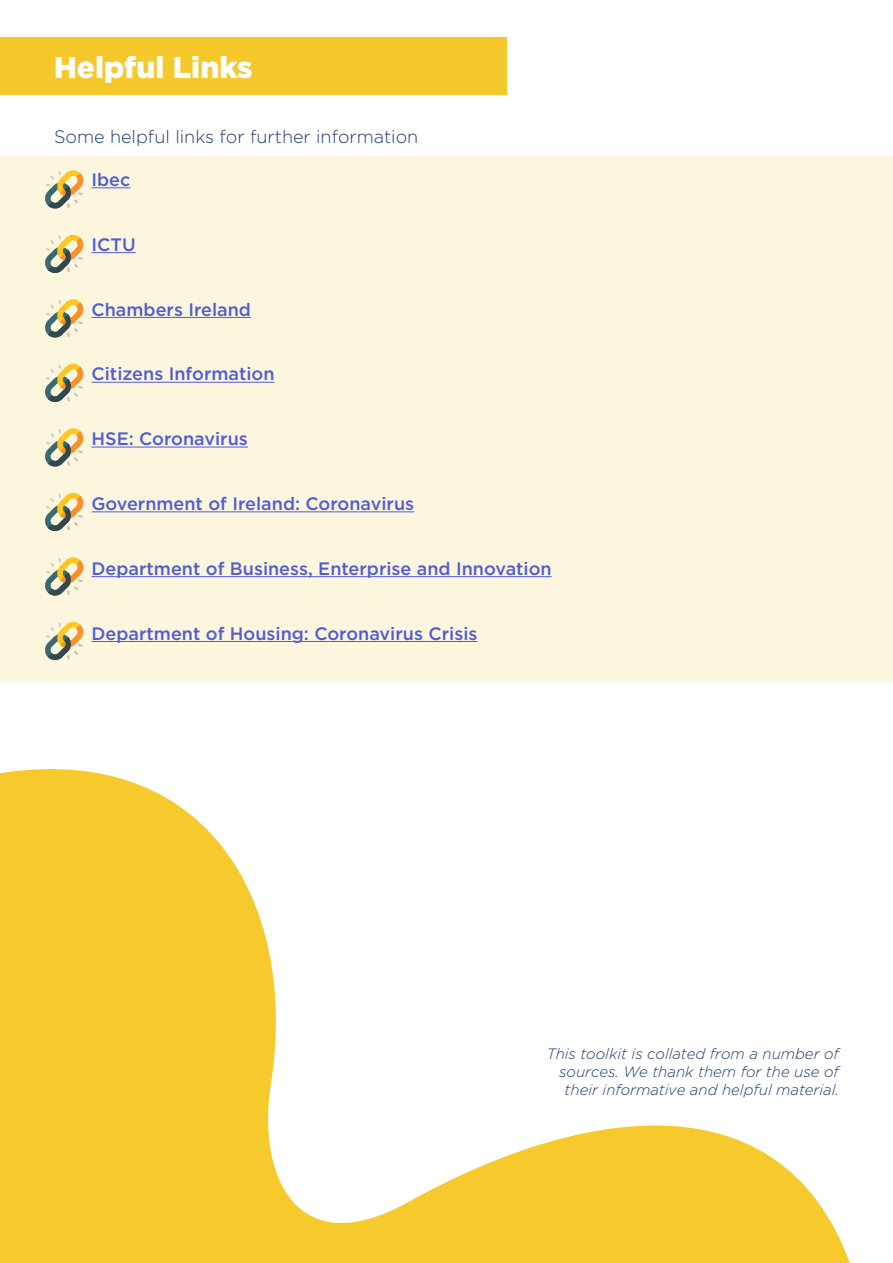
<style>
.page{position:relative;width:893px;height:1263px;background:#fff}
.page>*{position:absolute;margin:0;border:0;box-sizing:border-box;transform-origin:0 0}
.t1{font:900 30px "Gotham";color:#fff}
.t2{font:500 18px "Gotham";color:#4f5cd6}
.t3{font:300 18px "Gotham";color:#1c3d6c}
.t4{font:italic 300 15px/18px "Gotham";color:#1c3d6c;text-align:right}
</style>
<div class="page">
<div style="left:0;top:38px;width:506px;height:57px;background:#f5c82c"></div>
<div style="left:0;top:157px;width:893px;height:525px;background:#fdf6df"></div>
<svg style="left:45px;top:170px;width:38px;height:38px"></svg>
<svg style="left:45px;top:235px;width:38px;height:38px"></svg>
<svg style="left:45px;top:299px;width:38px;height:38px"></svg>
<svg style="left:45px;top:364px;width:38px;height:38px"></svg>
<svg style="left:45px;top:428px;width:38px;height:38px"></svg>
<svg style="left:45px;top:493px;width:38px;height:38px"></svg>
<svg style="left:45px;top:557px;width:38px;height:38px"></svg>
<svg style="left:45px;top:622px;width:38px;height:38px"></svg>
<svg style="left:0;top:769px;width:850px;height:494px"></svg>
<hr style="left:92px;top:187px;width:38px;height:1px;background:#4f5cd6">
<hr style="left:92px;top:252px;width:44px;height:1px;background:#4f5cd6">
<hr style="left:92px;top:317px;width:159px;height:1px;background:#4f5cd6">
<hr style="left:92px;top:382px;width:183px;height:1px;background:#4f5cd6">
<hr style="left:92px;top:447px;width:156px;height:1px;background:#4f5cd6">
<hr style="left:92px;top:511px;width:322px;height:1px;background:#4f5cd6">
<hr style="left:92px;top:576px;width:460px;height:1px;background:#4f5cd6">
<hr style="left:92px;top:641px;width:386px;height:1px;background:#4f5cd6">
<h1 class="t1" style="left:54px;top:47px;width:200px">Helpful Links</h1>
<p class="t3" style="left:54px;top:125px;width:366px">Some helpful links for further information</p>
<p class="t2" style="left:91px;top:168px;width:40px">Ibec</p>
<p class="t2" style="left:91px;top:233px;width:46px">ICTU</p>
<p class="t2" style="left:91px;top:297px;width:161px">Chambers Ireland</p>
<p class="t2" style="left:91px;top:362px;width:185px">Citizens Information</p>
<p class="t2" style="left:91px;top:427px;width:158px">HSE: Coronavirus</p>
<p class="t2" style="left:91px;top:492px;width:324px">Government of Ireland: Coronavirus</p>
<p class="t2" style="left:91px;top:557px;width:462px">Department of Business, Enterprise and Innovation</p>
<p class="t2" style="left:91px;top:621px;width:388px">Department of Housing: Coronavirus Crisis</p>
<p class="t4" style="left:547px;top:1044px;width:294px">This toolkit is collated from a number of sources. We thank them for the use of their informative and helpful material.</p>
</div>
